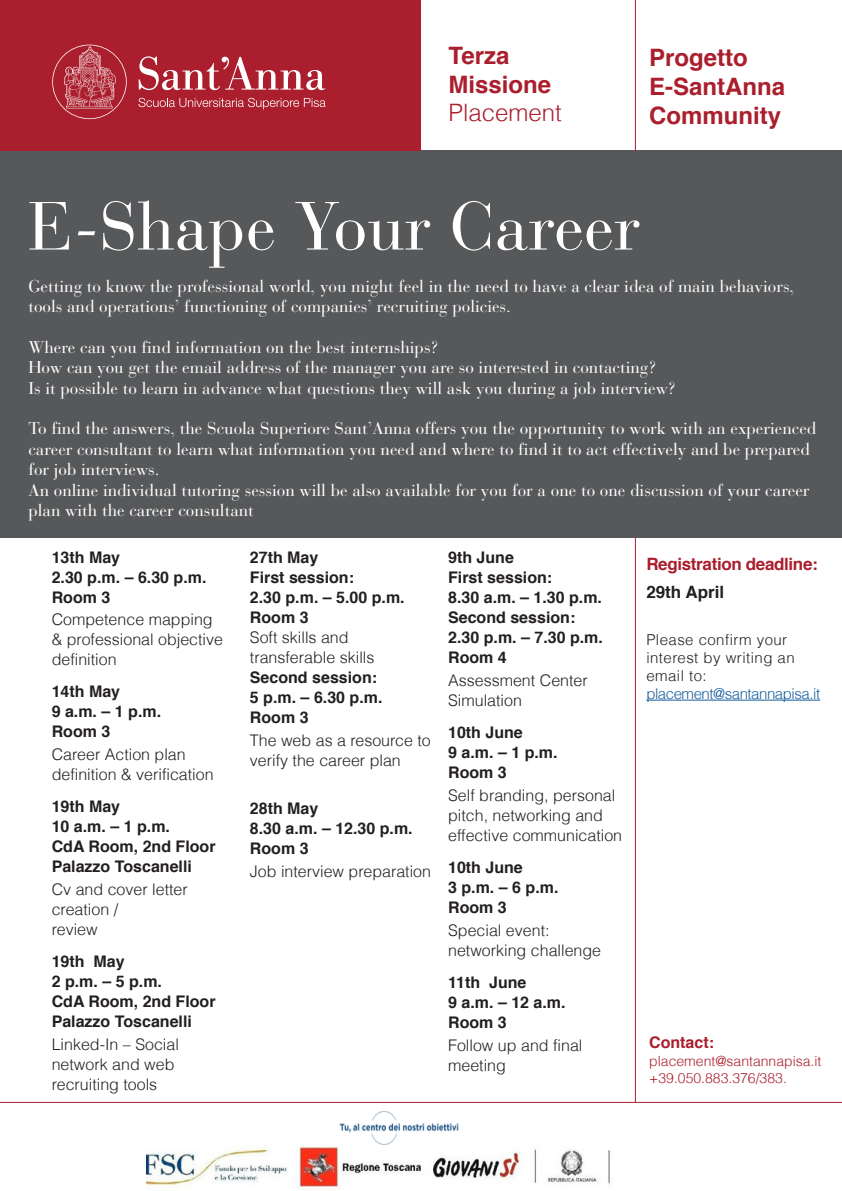
<style>
.page{position:relative;width:842px;height:1191px;background:#fff}
.page>*{position:absolute;margin:0;border:0;box-sizing:border-box;transform-origin:0 0}
.t1{font:67.5px "Bauer Bodoni";color:#fff}
.t2{font:700 24px/28.8px "Helvetica";color:#aa1e2d}
.t3{font:300 24px "Helvetica";color:#aa1e2d}
.t4{font:17px/20.4px "Bauer Bodoni";color:#fff}
.t5{font:700 17px "Helvetica";letter-spacing:-.02em;color:#aa1e2d}
.t6{font:700 17px "Helvetica";color:#231f20}
.t7{font:700 16px/20px "Helvetica";color:#231f20}
.t8{font:300 16px/20px "Helvetica";color:#231f20}
.t9{font:700 16px "Helvetica";color:#aa1e2d}
.t10{font:300 15px/18px "Helvetica";letter-spacing:.03em;color:#231f20}
.t11{font:300 15px "Helvetica";letter-spacing:-.03em;color:#175d9e}
.t12{font:300 14px "Helvetica";color:#aa1e2d}
</style>
<div class="page">
<hr style="left:646px;top:699px;width:174px;height:1px;background:#175d9e">
<hr style="left:0;top:1102px;width:842px;height:1px;background:#aa1e2d">
<hr style="left:635px;top:522px;width:1px;height:580px;background:#aa1e2d">
<div style="left:0;top:150px;width:842px;height:388px;background:#57585a"></div>
<div style="left:0;top:0;width:421px;height:150px;background:#aa1e2d"></div>
<svg style="left:139px;top:56px;width:186px;height:34px"></svg>
<svg style="left:138px;top:98px;width:188px;height:11px"></svg>
<svg style="left:52px;top:45px;width:75px;height:74px"></svg>
<hr style="left:635px;top:0;width:1px;height:151px;background:#aa1e2d">
<img style="left:147px;top:1145px;width:463px;height:45px">
<img style="left:339px;top:1111px;width:119px;height:34px">
<p class="t2" style="left:449px;top:41px;width:62px">Terza</p>
<p class="t2" style="left:449px;top:70px;width:104px">Missione</p>
<p class="t3" style="left:449px;top:98px;width:115px">Placement</p>
<p class="t2" style="left:649px;top:44px;width:138px">Progetto<br>E-SantAnna</p>
<p class="t2" style="left:649px;top:101px;width:133px">Community</p>
<p class="t1" style="left:28px;top:186px;width:613px">E-Shape Your Career</p>
<p class="t4" style="left:28px;top:276px;width:767px">Getting to know the professional world, you might feel in the need to have a clear idea of main behaviors,</p>
<p class="t4" style="left:28px;top:296px;width:484px">tools and operations’ functioning of companies’ recruiting policies.</p>
<p class="t4" style="left:28px;top:337px;width:412px">Where can you find information on the best internships?</p>
<p class="t4" style="left:28px;top:357px;width:630px">How can you get the email address of the manager you are so interested in contacting?</p>
<p class="t4" style="left:28px;top:378px;width:650px">Is it possible to learn in advance what questions they will ask you during a job interview?</p>
<p class="t4" style="left:28px;top:418px;width:789px">To find the answers, the Scuola Superiore Sant’Anna offers you the opportunity to work with an experienced career consultant to learn what information you need and where to find it to act effectively and be prepared for job interviews.</p>
<p class="t4" style="left:28px;top:480px;width:783px">An online individual tutoring session will be also available for you for a one to one discussion of your career plan with the career consultant</p>
<p class="t7" style="left:52px;top:548px;width:70px">13th May</p>
<p class="t7" style="left:52px;top:568px;width:156px">2.30 p.m. – 6.30 p.m.</p>
<p class="t7" style="left:52px;top:588px;width:60px">Room 3</p>
<p class="t8" style="left:52px;top:609px;width:173px">Competence mapping &amp; professional objective definition</p>
<p class="t7" style="left:52px;top:682px;width:70px">14th May</p>
<p class="t7" style="left:52px;top:702px;width:111px">9 a.m. – 1 p.m.</p>
<p class="t7" style="left:52px;top:722px;width:60px">Room 3</p>
<p class="t8" style="left:52px;top:744px;width:163px">Career Action plan definition &amp; verification</p>
<p class="t7" style="left:52px;top:797px;width:70px">19th May</p>
<p class="t7" style="left:52px;top:817px;width:120px">10 a.m. – 1 p.m.</p>
<p class="t7" style="left:52px;top:837px;width:165px">CdA Room, 2nd Floor<br>Palazzo Toscanelli</p>
<p class="t8" style="left:52px;top:879px;width:138px">Cv and cover letter creation /</p>
<p class="t8" style="left:52px;top:919px;width:47px">review</p>
<p class="t7" style="left:52px;top:952px;width:74px">19th May</p>
<p class="t7" style="left:52px;top:972px;width:112px">2 p.m. – 5 p.m.</p>
<p class="t7" style="left:52px;top:992px;width:165px">CdA Room, 2nd Floor<br>Palazzo Toscanelli</p>
<p class="t8" style="left:52px;top:1034px;width:129px">Linked-In – Social network and web recruiting tools</p>
<p class="t7" style="left:250px;top:548px;width:70px">27th May</p>
<p class="t7" style="left:250px;top:568px;width:106px">First session:</p>
<p class="t7" style="left:250px;top:588px;width:156px">2.30 p.m. – 5.00 p.m.</p>
<p class="t7" style="left:250px;top:608px;width:60px">Room 3</p>
<p class="t8" style="left:250px;top:627px;width:126px">Soft skills and transferable skills</p>
<p class="t7" style="left:250px;top:668px;width:129px">Second session:</p>
<p class="t7" style="left:250px;top:688px;width:134px">5 p.m. – 6.30 p.m.</p>
<p class="t7" style="left:250px;top:708px;width:60px">Room 3</p>
<p class="t8" style="left:250px;top:730px;width:182px">The web as a resource to verify the career plan</p>
<p class="t7" style="left:250px;top:799px;width:70px">28th May</p>
<p class="t7" style="left:250px;top:819px;width:164px">8.30 a.m. – 12.30 p.m.</p>
<p class="t7" style="left:250px;top:839px;width:60px">Room 3</p>
<p class="t8" style="left:250px;top:861px;width:183px">Job interview preparation</p>
<p class="t7" style="left:448px;top:548px;width:67px">9th June</p>
<p class="t7" style="left:448px;top:568px;width:106px">First session:</p>
<p class="t7" style="left:448px;top:588px;width:155px">8.30 a.m. – 1.30 p.m.</p>
<p class="t7" style="left:448px;top:608px;width:129px">Second session:</p>
<p class="t7" style="left:448px;top:628px;width:156px">2.30 p.m. – 7.30 p.m.</p>
<p class="t7" style="left:448px;top:648px;width:60px">Room 4</p>
<p class="t8" style="left:448px;top:670px;width:141px">Assessment Center<br>Simulation</p>
<p class="t7" style="left:448px;top:723px;width:76px">10th June</p>
<p class="t7" style="left:448px;top:743px;width:111px">9 a.m. – 1 p.m.</p>
<p class="t7" style="left:448px;top:763px;width:60px">Room 3</p>
<p class="t8" style="left:448px;top:785px;width:176px">Self branding, personal pitch, networking and effective communication</p>
<p class="t7" style="left:448px;top:858px;width:76px">10th June</p>
<p class="t7" style="left:448px;top:878px;width:112px">3 p.m. – 6 p.m.</p>
<p class="t7" style="left:448px;top:898px;width:60px">Room 3</p>
<p class="t8" style="left:448px;top:920px;width:154px">Special event: networking challenge</p>
<p class="t7" style="left:448px;top:973px;width:80px">11th June</p>
<p class="t7" style="left:448px;top:993px;width:119px">9 a.m. – 12 a.m.</p>
<p class="t7" style="left:448px;top:1013px;width:60px">Room 3</p>
<p class="t8" style="left:448px;top:1035px;width:136px">Follow up and final meeting</p>
<p class="t9" style="left:649px;top:1029px;width:66px">Contact:</p>
<p class="t5" style="left:646px;top:550px;width:173px">Registration deadline:</p>
<p class="t6" style="left:646px;top:578px;width:79px">29th April</p>
<p class="t10" style="left:646px;top:630px;width:150px">Please confirm your interest by writing an email to:</p>
<p class="t11" style="left:646px;top:684px;width:175px">placement@santannapisa.it</p>
<p class="t12" style="left:649px;top:1052px;width:174px">placement@santannapisa.it</p>
<p class="t12" style="left:649px;top:1069px;width:139px">+39.050.883.376/383.</p>
</div>
